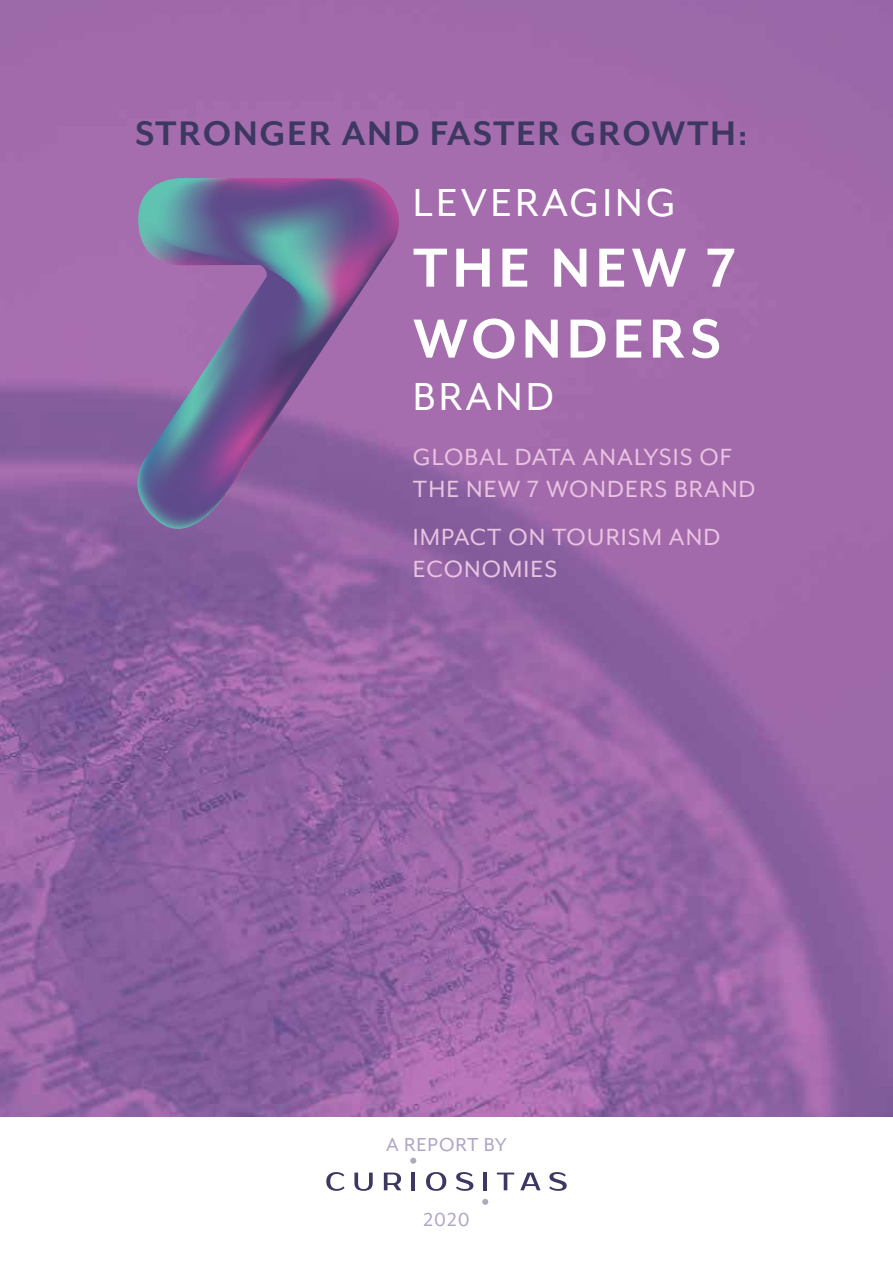
<style>
.page{position:relative;width:893px;height:1263px;background:#fff}
.page>*{position:absolute;margin:0;border:0;box-sizing:border-box;transform-origin:0 0}
.t1{font:700 63.3px/70.9px "Mr Eaves Mod OT";letter-spacing:.07em;color:#fff}
.t2{font:45px "Mr Eaves Mod OT";letter-spacing:.07em;color:#fff}
.t3{font:700 39.3px "Mr Eaves Mod OT";letter-spacing:.04em;color:#3c3862}
.t4{font:27px/32.4px "Mr Eaves Mod OT";letter-spacing:.04em;color:#e9c3e1}
.t5{font:21.6px "Mr Eaves Mod OT";letter-spacing:.04em;color:#afa5c5}
</style>
<div class="page">
<img style="left:0;top:0;width:893px;height:1116px">
<svg style="left:137px;top:178px;width:262px;height:352px;background:#81669d"></svg>
<svg style="left:326px;top:1172px;width:241px;height:19px"></svg>
<hr style="left:411px;top:1172px;width:4px;height:18px;background:#3c3862">
<hr style="left:483px;top:1172px;width:4px;height:18px;background:#3c3862">
<div style="left:410px;top:1157px;width:6px;height:7px;background:#b0aabc;border-radius:50%"></div>
<svg style="left:482px;top:1199px;width:6px;height:6px"></svg>
<h3 class="t3" style="left:135px;top:112px;width:614px">STRONGER AND FASTER GROWTH:</h3>
<h2 class="t2" style="left:413px;top:178px;width:264px">LEVERAGING</h2>
<h1 class="t1" style="left:413px;top:233px;width:325px">THE NEW 7<br>WONDERS</h1>
<h2 class="t2" style="left:413px;top:372px;width:143px">BRAND</h2>
<p class="t4" style="left:413px;top:441px;width:344px">GLOBAL DATA ANALYSIS OF<br>THE NEW 7 WONDERS BRAND</p>
<p class="t4" style="left:413px;top:521px;width:309px">IMPACT ON TOURISM AND<br>ECONOMIES</p>
<p class="t5" style="left:386px;top:1132px;width:122px">A REPORT BY</p>
<p class="t5" style="left:424px;top:1207px;width:48px">2020</p>
</div>
